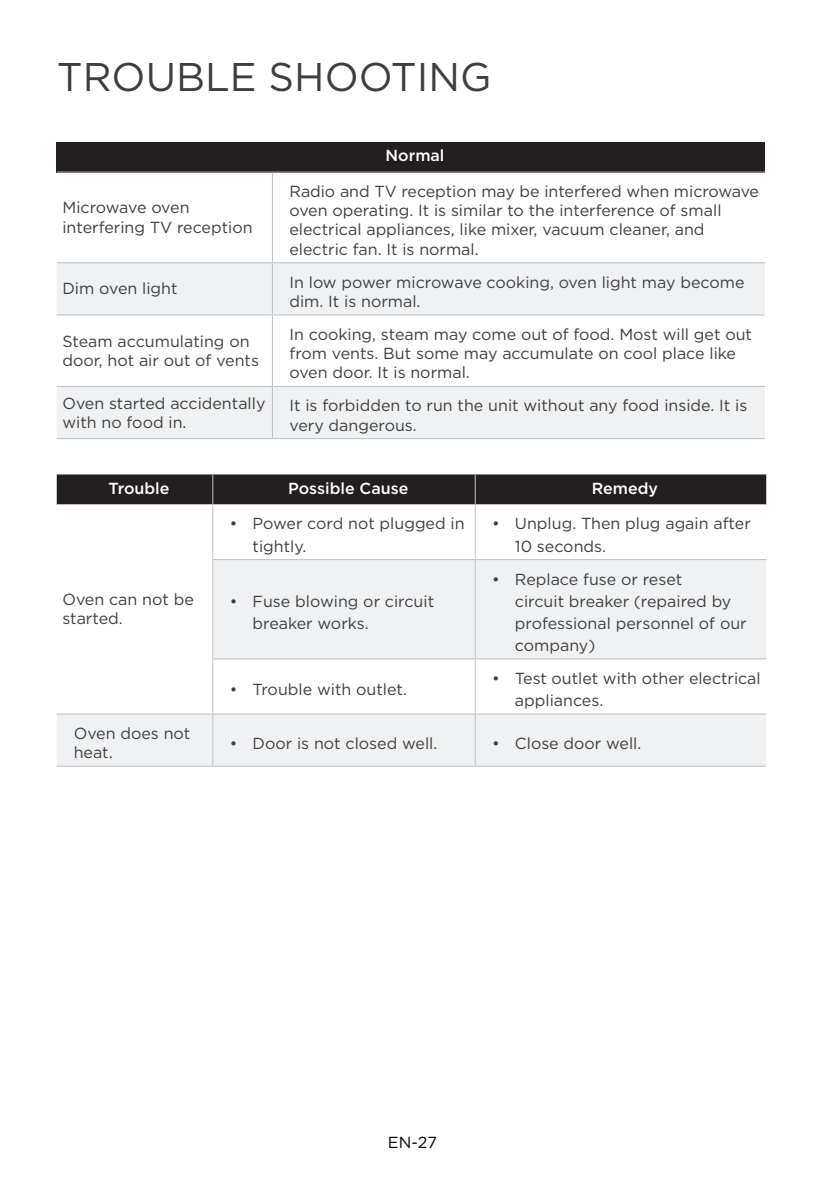
<style>
.page{position:relative;width:823px;height:1191px;background:#fff}
.page>*{position:absolute;margin:0;border:0;box-sizing:border-box;transform-origin:0 0}
.一级标题{font:40px "Gotham";color:#3e3e3f}
.可用材料表格内容{font:16px/19.2px "Gotham";color:#3e3e3f}
.表头{font:500 16px "Gotham";color:#fff}
.t1{font:16px "Gotham";color:#000}
</style>
<div class="page">
<div style="left:57px;top:142px;width:707px;height:30px;background:#231f20"></div>
<svg style="left:57px;top:263px;width:707px;height:175px;fill:#f0f1f2"></svg>
<hr style="left:57px;top:262px;width:215px;height:1px;background:#bfc0c3">
<hr style="left:57px;top:314px;width:215px;height:1px;background:#bfc0c3">
<hr style="left:57px;top:386px;width:215px;height:1px;background:#bfc0c3">
<hr style="left:272px;top:262px;width:492px;height:1px;background:#bfc0c3">
<hr style="left:272px;top:314px;width:492px;height:1px;background:#bfc0c3">
<hr style="left:272px;top:386px;width:492px;height:1px;background:#bfc0c3">
<hr style="left:272px;top:438px;width:492px;height:1px;background:#bfc0c3">
<hr style="left:272px;top:173px;width:1px;height:89px;background:#bfc0c3">
<hr style="left:272px;top:263px;width:1px;height:51px;background:#bfc0c3">
<hr style="left:272px;top:315px;width:1px;height:71px;background:#bfc0c3">
<hr style="left:272px;top:387px;width:1px;height:51px;background:#bfc0c3">
<hr style="left:57px;top:438px;width:215px;height:1px;background:#bfc0c3">
<hr style="left:57px;top:172px;width:215px;height:1px;background:#bfc0c3">
<hr style="left:272px;top:172px;width:492px;height:1px;background:#bfc0c3">
<div style="left:57px;top:474px;width:708px;height:30px;background:#231f20"></div>
<svg style="left:57px;top:560px;width:708px;height:205px;fill:#f0f1f2"></svg>
<hr style="left:212px;top:559px;width:263px;height:1px;background:#bfc0c3">
<hr style="left:475px;top:559px;width:290px;height:1px;background:#bfc0c3">
<hr style="left:212px;top:658px;width:263px;height:1px;background:#bfc0c3">
<hr style="left:475px;top:658px;width:290px;height:1px;background:#bfc0c3">
<hr style="left:474px;top:505px;width:1px;height:54px;background:#bfc0c3">
<hr style="left:474px;top:560px;width:1px;height:98px;background:#bfc0c3">
<hr style="left:474px;top:659px;width:1px;height:54px;background:#bfc0c3">
<hr style="left:212px;top:505px;width:1px;height:54px;background:#bfc0c3">
<hr style="left:212px;top:560px;width:1px;height:98px;background:#bfc0c3">
<hr style="left:212px;top:659px;width:1px;height:54px;background:#bfc0c3">
<hr style="left:57px;top:504px;width:156px;height:1px;background:#bfc0c3">
<hr style="left:213px;top:504px;width:262px;height:1px;background:#bfc0c3">
<hr style="left:475px;top:504px;width:290px;height:1px;background:#bfc0c3">
<hr style="left:212px;top:474px;width:1px;height:30px;background:#bfc0c3">
<hr style="left:474px;top:474px;width:1px;height:30px;background:#bfc0c3">
<hr style="left:475px;top:713px;width:290px;height:1px;background:#bfc0c3">
<hr style="left:475px;top:765px;width:290px;height:1px;background:#bfc0c3">
<hr style="left:213px;top:713px;width:262px;height:1px;background:#bfc0c3">
<hr style="left:474px;top:714px;width:1px;height:51px;background:#bfc0c3">
<hr style="left:213px;top:765px;width:262px;height:1px;background:#bfc0c3">
<hr style="left:57px;top:713px;width:156px;height:1px;background:#bfc0c3">
<hr style="left:212px;top:714px;width:1px;height:51px;background:#bfc0c3">
<hr style="left:57px;top:765px;width:156px;height:1px;background:#bfc0c3">
<p class="一级标题" style="left:57px;top:54px;width:436px">TROUBLE SHOOTING</p>
<p class="可用材料表格内容" style="left:62px;top:198px;width:192px">Microwave oven interfering TV reception</p>
<p class="表头" style="left:385px;top:145px;width:60px">Normal</p>
<p class="可用材料表格内容" style="left:289px;top:181px;width:471px">Radio and TV reception may be interfered when microwave oven operating. It is similar to the interference of small electrical appliances, like mixer, vacuum cleaner, and electric fan. It is normal.</p>
<p class="可用材料表格内容" style="left:62px;top:279px;width:116px">Dim oven light</p>
<p class="可用材料表格内容" style="left:289px;top:272px;width:456px">In low power microwave cooking, oven light may become dim. It is normal.</p>
<p class="可用材料表格内容" style="left:62px;top:331px;width:198px">Steam accumulating on door, hot air out of vents</p>
<p class="可用材料表格内容" style="left:289px;top:324px;width:464px">In cooking, steam may come out of food. Most will get out from vents. But some may accumulate on cool place like oven door. It is normal.</p>
<p class="可用材料表格内容" style="left:62px;top:393px;width:204px">Oven started accidentally with no food in.</p>
<p class="可用材料表格内容" style="left:289px;top:396px;width:459px">It is forbidden to run the unit without any food inside. It is very dangerous.</p>
<p class="表头" style="left:108px;top:477px;width:62px">Trouble</p>
<p class="表头" style="left:288px;top:477px;width:122px">Possible Cause</p>
<p class="表头" style="left:591px;top:477px;width:68px">Remedy</p>
<p class="可用材料表格内容" style="left:62px;top:589px;width:133px">Oven can not be started.</p>
<p class="可用材料表格内容" style="left:252px;top:512px;width:213px;line-height:22px;text-indent:-23px">• Power cord not plugged in tightly.</p>
<p class="可用材料表格内容" style="left:514px;top:512px;width:237px;line-height:22px;text-indent:-23px">• Unplug. Then plug again after<br>10 seconds.</p>
<p class="可用材料表格内容" style="left:252px;top:589px;width:183px;line-height:22px;text-indent:-23px">• Fuse blowing or circuit breaker works.</p>
<p class="可用材料表格内容" style="left:514px;top:567px;width:233px;line-height:22px;text-indent:-23px">• Replace fuse or reset<br>circuit breaker (repaired by professional personnel of our company)</p>
<p class="可用材料表格内容" style="left:230px;top:679px;width:178px">• Trouble with outlet.</p>
<p class="可用材料表格内容" style="left:514px;top:667px;width:247px;line-height:22px;text-indent:-23px">• Test outlet with other electrical appliances.</p>
<p class="可用材料表格内容" style="left:74px;top:723px;width:118px">Oven does not heat.</p>
<p class="可用材料表格内容" style="left:230px;top:733px;width:209px">• Door is not closed well.</p>
<p class="可用材料表格内容" style="left:492px;top:733px;width:151px">• Close door well.</p>
<p class="t1" style="left:388px;top:1133px;width:50px">EN-27</p>
</div>
